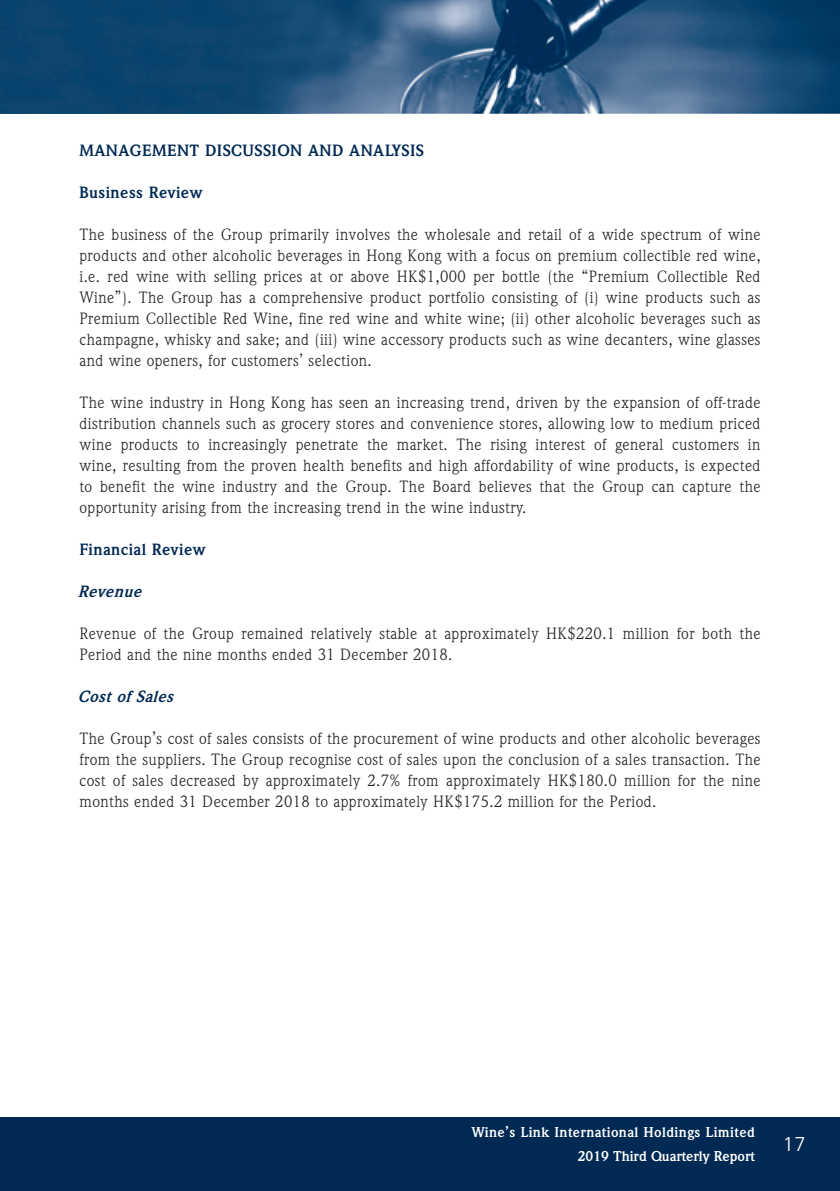
<style>
.page{position:relative;width:840px;height:1191px;background:#fff}
.page>*{position:absolute;margin:0;border:0;box-sizing:border-box;transform-origin:0 0}
.t1{font:300 20px "Frutiger LT Std";color:#fff}
.t2{font:16px/21px "Weidemann Std";letter-spacing:.025em;color:#231f20;text-align:justify}
.t3{font:700 16px "Weidemann Std";letter-spacing:.03em;color:#002953}
.t4{font:italic 700 16px "Weidemann Std";color:#002953}
.t5{font:700 14px/24px "Weidemann Std";letter-spacing:.03em;color:#fff;text-align:right}
</style>
<div class="page">
<div style="left:0;top:1117px;width:839px;height:74px;background:#002953"></div>
<img style="left:0;top:0;width:839px;height:113px">
<p class="t3" style="left:79px;top:145px;width:346px">MANAGEMENT DISCUSSION AND ANALYSIS</p>
<p class="t3" style="left:79px;top:187px;width:124px">Business Review</p>
<p class="t2" style="left:79px;top:225px;width:682px">The business of the Group primarily involves the wholesale and retail of a wide spectrum of wine products and other alcoholic beverages in Hong Kong with a focus on premium collectible red wine, i.e. red wine with selling prices at or above HK$1,000 per bottle (the “Premium Collectible Red Wine”). The Group has a comprehensive product portfolio consisting of (i) wine products such as Premium Collectible Red Wine, fine red wine and white wine; (ii) other alcoholic beverages such as champagne, whisky and sake; and (iii) wine accessory products such as wine decanters, wine glasses and wine openers, for customers’ selection.</p>
<p class="t2" style="left:79px;top:393px;width:682px">The wine industry in Hong Kong has seen an increasing trend, driven by the expansion of off-trade distribution channels such as grocery stores and convenience stores, allowing low to medium priced wine products to increasingly penetrate the market. The rising interest of general customers in wine, resulting from the proven health benefits and high affordability of wine products, is expected to benefit the wine industry and the Group. The Board believes that the Group can capture the opportunity arising from the increasing trend in the wine industry.</p>
<p class="t3" style="left:79px;top:544px;width:127px">Financial Review</p>
<p class="t4" style="left:78px;top:586px;width:69px">Revenue</p>
<p class="t2" style="left:79px;top:624px;width:682px">Revenue of the Group remained relatively stable at approximately HK$220.1 million for both the<br>Period and the nine months ended 31 December 2018.</p>
<p class="t4" style="left:78px;top:691px;width:101px">Cost of Sales</p>
<p class="t2" style="left:79px;top:729px;width:682px">The Group’s cost of sales consists of the procurement of wine products and other alcoholic beverages from the suppliers. The Group recognise cost of sales upon the conclusion of a sales transaction. The cost of sales decreased by approximately 2.7% from approximately HK$180.0 million for the nine months ended 31 December 2018 to approximately HK$175.2 million for the Period.</p>
<p class="t5" style="left:471px;top:1121px;width:284px">Wine’s Link International Holdings Limited<br>2019 Third Quarterly Report</p>
<p class="t1" style="left:782px;top:1136px;width:24px">17</p>
</div>
